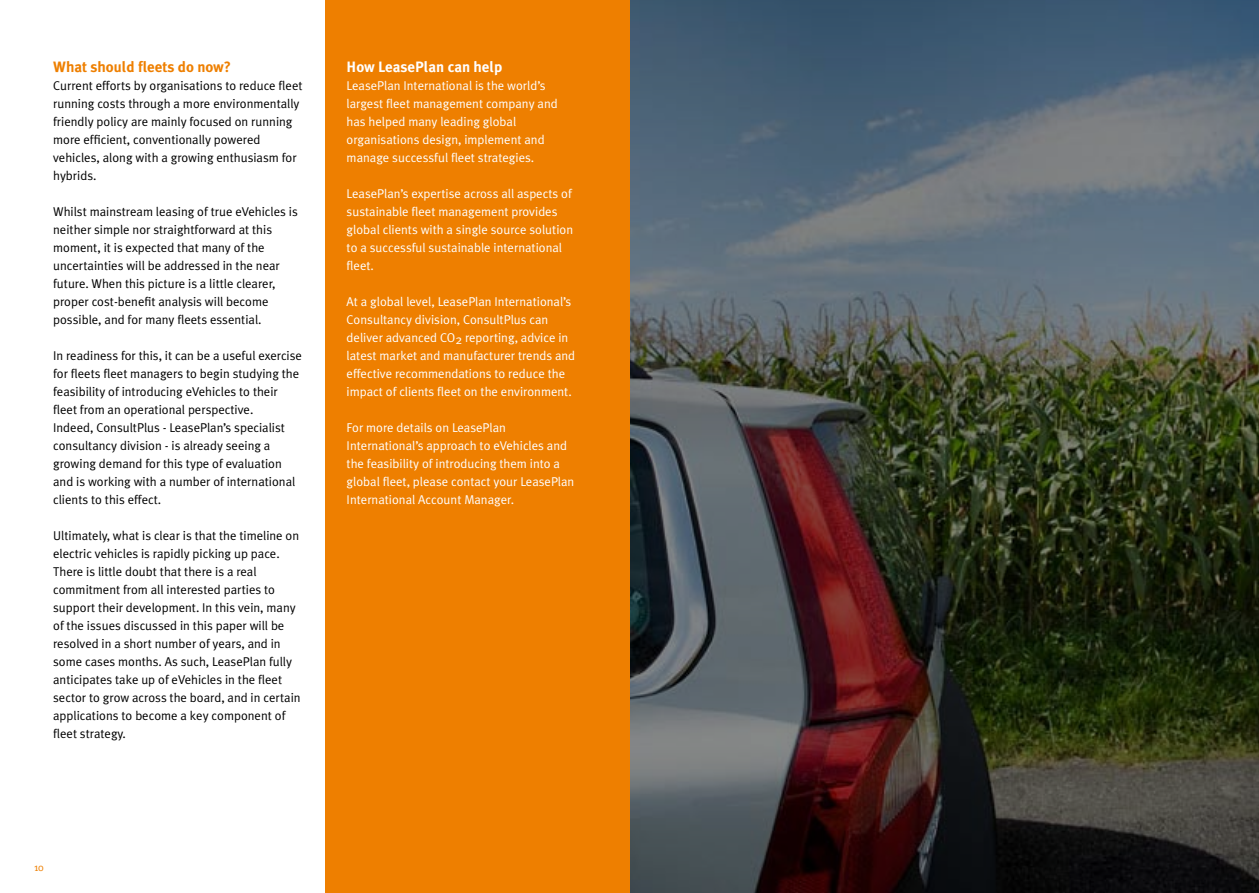
<style>
.page{position:relative;width:1259px;height:893px;background:#fff}
.page>*{position:absolute;margin:0;border:0;box-sizing:border-box;transform-origin:0 0}
.t1{font:700 15px "Meta Plus";color:#ee7f00}
.t2{font:700 15px "Meta Plus";color:#fff}
.t3{font:12.75px/18px "Meta Plus Normal";color:#000}
.t4{font:12.75px/18px "Meta Plus Normal";color:#fff}
.t5{font:10.5px "Meta Plus Normal";color:#ee7f00}
</style>
<div class="page">
<svg style="left:629px;top:0;width:630px;height:893px"></svg>
<div style="left:325px;top:0;width:304px;height:893px;background:#ee7f00"></div>
<p class="t1" style="left:53px;top:58px;width:179px">What should fleets do now?</p>
<p class="t3" style="left:53px;top:76px;width:251px">Current efforts by organisations to reduce fleet running costs through a more environmentally friendly policy are mainly focused on running more efficient, conventionally powered vehicles, along with a growing enthusiasm for hybrids.</p>
<p class="t3" style="left:53px;top:202px;width:246px">Whilst mainstream leasing of true eVehicles is neither simple nor straightforward at this moment, it is expected that many of the uncertainties will be addressed in the near future. When this picture is a little clearer, proper cost-benefit analysis will become possible, and for many fleets essential.</p>
<p class="t3" style="left:53px;top:346px;width:250px">In readiness for this, it can be a useful exercise for fleets fleet managers to begin studying the feasibility of introducing eVehicles to their fleet from an operational perspective.<br>Indeed, ConsultPlus - LeasePlan’s specialist consultancy division - is already seeing a growing demand for this type of evaluation and is working with a number of international clients to this effect.</p>
<p class="t3" style="left:53px;top:527px;width:249px">Ultimately, what is clear is that the timeline on electric vehicles is rapidly picking up pace.<br>There is little doubt that there is a real commitment from all interested parties to support their development. In this vein, many of the issues discussed in this paper will be resolved in a short number of years, and in some cases months. As such, LeasePlan fully anticipates take up of eVehicles in the fleet sector to grow across the board, and in certain applications to become a key component of fleet strategy.</p>
<p class="t2" style="left:347px;top:58px;width:157px">How LeasePlan can help</p>
<p class="t4" style="left:347px;top:76px;width:213px">LeasePlan International is the world’s largest fleet management company and has helped many leading global organisations design, implement and manage successful fleet strategies.</p>
<p class="t4" style="left:347px;top:184px;width:228px">LeasePlan’s expertise across all aspects of sustainable fleet management provides global clients with a single source solution to a successful sustainable international fleet.</p>
<p class="t4" style="left:347px;top:292px;width:230px">At a global level, LeasePlan International’s Consultancy division, ConsultPlus can deliver advanced CO2 reporting, advice in latest market and manufacturer trends and effective recommendations to reduce the impact of clients fleet on the environment.</p>
<p class="t4" style="left:347px;top:418px;width:229px">For more details on LeasePlan International’s approach to eVehicles and the feasibility of introducing them into a global fleet, please contact your LeasePlan International Account Manager.</p>
<p class="t5" style="left:34px;top:862px;width:11px">10</p>
</div>
